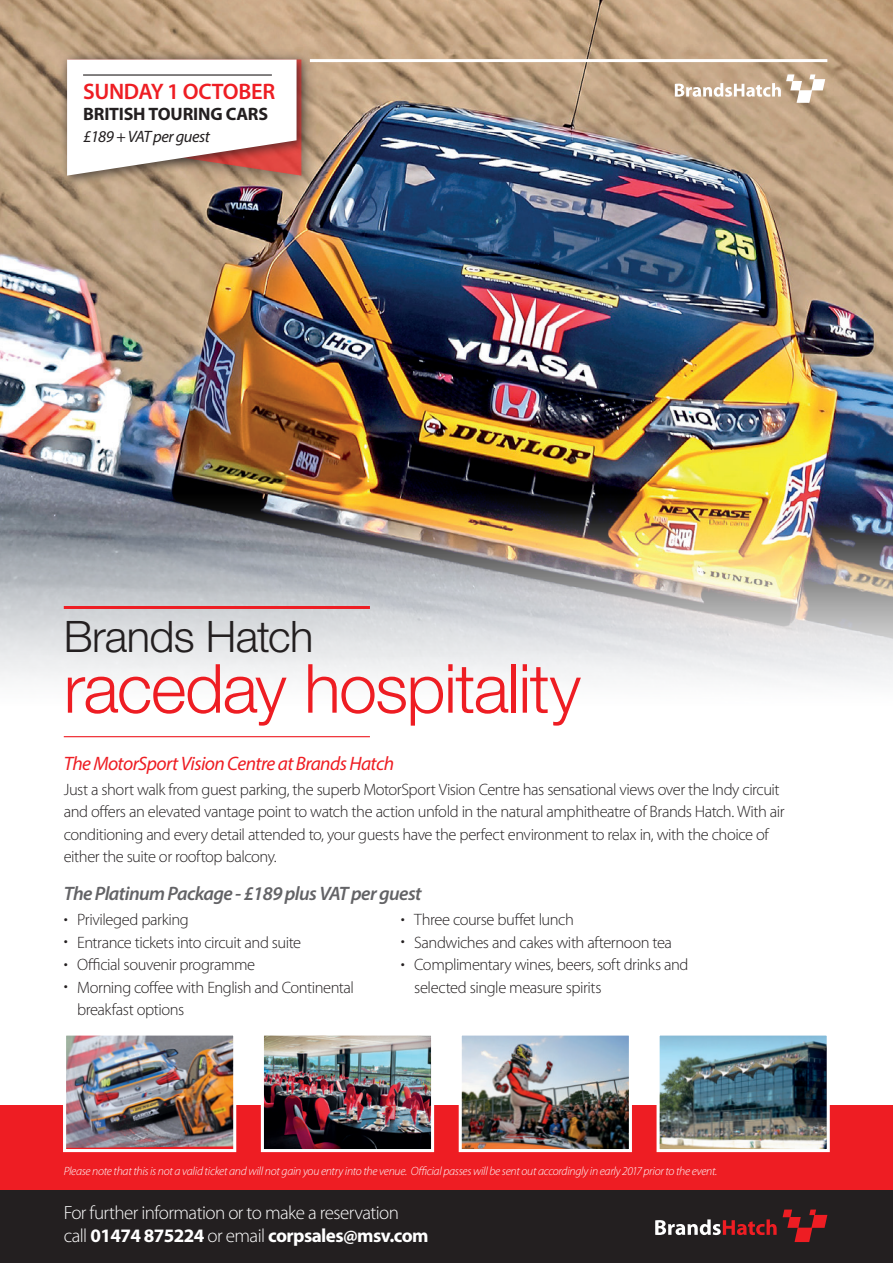
<style>
.page{position:relative;width:893px;height:1263px;background:#fff}
.page>*{position:absolute;margin:0;border:0;box-sizing:border-box;transform-origin:0 0}
.t1{font:300 67.8px "Helvetica Neue";letter-spacing:-.02em;color:#ee1d23}
.t2{font:300 43.5px "Helvetica Neue";letter-spacing:-.015em;color:#231f20}
.t3{font:600 22.5px "Myriad Pro";letter-spacing:-.015em;color:#ee1d23}
.t4{font:italic 19.5px "Myriad Pro";letter-spacing:-.03em;color:#ee1d23}
.t5{font:italic 600 19.5px "Myriad Pro";letter-spacing:-.03em;color:#636366}
.t6{font:300 19.05px/23px "Myriad Pro";letter-spacing:-.03em;color:#fff}
.t7{font:700 18px "Myriad Pro";letter-spacing:-.01em;color:#231f20}
.t8{font:300 16.5px/22.5px "Myriad Pro";letter-spacing:-.03em;color:#231f20}
.t9{font:italic 16.5px "Myriad Pro";letter-spacing:-.03em;color:#231f20}
.t10{font:italic 300 12px "Myriad Pro";letter-spacing:-.025em;color:#fff}
.s1{font-weight:700}
</style>
<div class="page">
<img style="left:0;top:0;width:893px;height:738px">
<div style="left:0;top:1106px;width:893px;height:89px;background:#ee1d23"></div>
<div style="left:0;top:1191px;width:893px;height:72px;background:#231f20"></div>
<svg style="left:783px;top:1209px;width:44px;height:33px"></svg>
<svg style="left:655px;top:1219px;width:122px;height:16px"></svg>
<div style="left:56px;top:48px;width:263px;height:144px;background:#231f20;opacity:.75"></div>
<div style="left:61px;top:54px;width:248px;height:133px;background:#231f20;opacity:.65"></div>
<svg style="left:67px;top:60px;width:234px;height:116px"></svg>
<hr style="left:83px;top:74px;width:189px;height:2px;background:#231f20">
<hr style="left:310px;top:59px;width:517px;height:3px;background:#fff">
<svg style="left:675px;top:74px;width:150px;height:29px"></svg>
<hr style="left:64px;top:736px;width:306px;height:1px;background:#ee1d23">
<hr style="left:64px;top:606px;width:306px;height:3px;background:#ee1d23">
<img style="left:661px;top:1036px;width:165px;height:112px">
<div style="left:657px;top:1032px;width:173px;height:120px;border:3px solid #fff"></div>
<img style="left:463px;top:1036px;width:165px;height:112px">
<div style="left:459px;top:1032px;width:173px;height:120px;border:3px solid #fff"></div>
<img style="left:265px;top:1036px;width:165px;height:112px">
<div style="left:261px;top:1032px;width:173px;height:120px;border:3px solid #fff"></div>
<img style="left:67px;top:1036px;width:165px;height:112px">
<div style="left:63px;top:1032px;width:173px;height:120px;border:3px solid #fff"></div>
<h3 class="t3" style="left:83px;top:77px;width:194px">SUNDAY 1 OCTOBER</h3>
<p class="t7" style="left:83px;top:102px;width:186px">BRITISH TOURING CARS</p>
<p class="t9" style="left:83px;top:126px;width:128px">£189 + VAT per guest</p>
<h2 class="t2" style="left:64px;top:610px;width:251px">Brands Hatch</h2>
<h1 class="t1" style="left:64px;top:647px;width:519px">raceday hospitality</h1>
<p class="t4" style="left:64px;top:751px;width:332px">The MotorSport Vision Centre at Brands Hatch</p>
<p class="t8" style="left:64px;top:778px;width:722px">Just a short walk from guest parking, the superb MotorSport Vision Centre has sensational views over the Indy circuit and offers an elevated vantage point to watch the action unfold in the natural amphitheatre of Brands Hatch. With air conditioning and every detail attended to, your guests have the perfect environment to relax in, with the choice of either the suite or rooftop balcony.</p>
<p class="t5" style="left:64px;top:881px;width:359px">The Platinum Package - £189 plus VAT per guest</p>
<p class="t8" style="left:64px;top:908px;width:127px">• Privileged parking</p>
<p class="t8" style="left:64px;top:931px;width:239px">• Entrance tickets into circuit and suite</p>
<p class="t8" style="left:64px;top:953px;width:193px">• Official souvenir programme</p>
<p class="t8" style="left:77px;top:976px;width:278px;text-indent:-13px">• Morning coffee with English and Continental breakfast options</p>
<p class="t8" style="left:401px;top:908px;width:175px">• Three course buffet lunch</p>
<p class="t8" style="left:401px;top:931px;width:273px">• Sandwiches and cakes with afternoon tea</p>
<p class="t8" style="left:414px;top:953px;width:276px;text-indent:-13px">• Complimentary wines, beers, soft drinks and selected single measure spirits</p>
<p class="t10" style="left:64px;top:1164px;width:655px">Please note that this is not a valid ticket and will not gain you entry into the venue. Official passes will be sent out accordingly in early 2017 prior to the event.</p>
<p class="t6" style="left:64px;top:1201px;width:366px">For further information or to make a reservation<br>call <span class="s1">01474 875224</span> or email <span class="s1">corpsales@msv.com</span></p>
</div>
